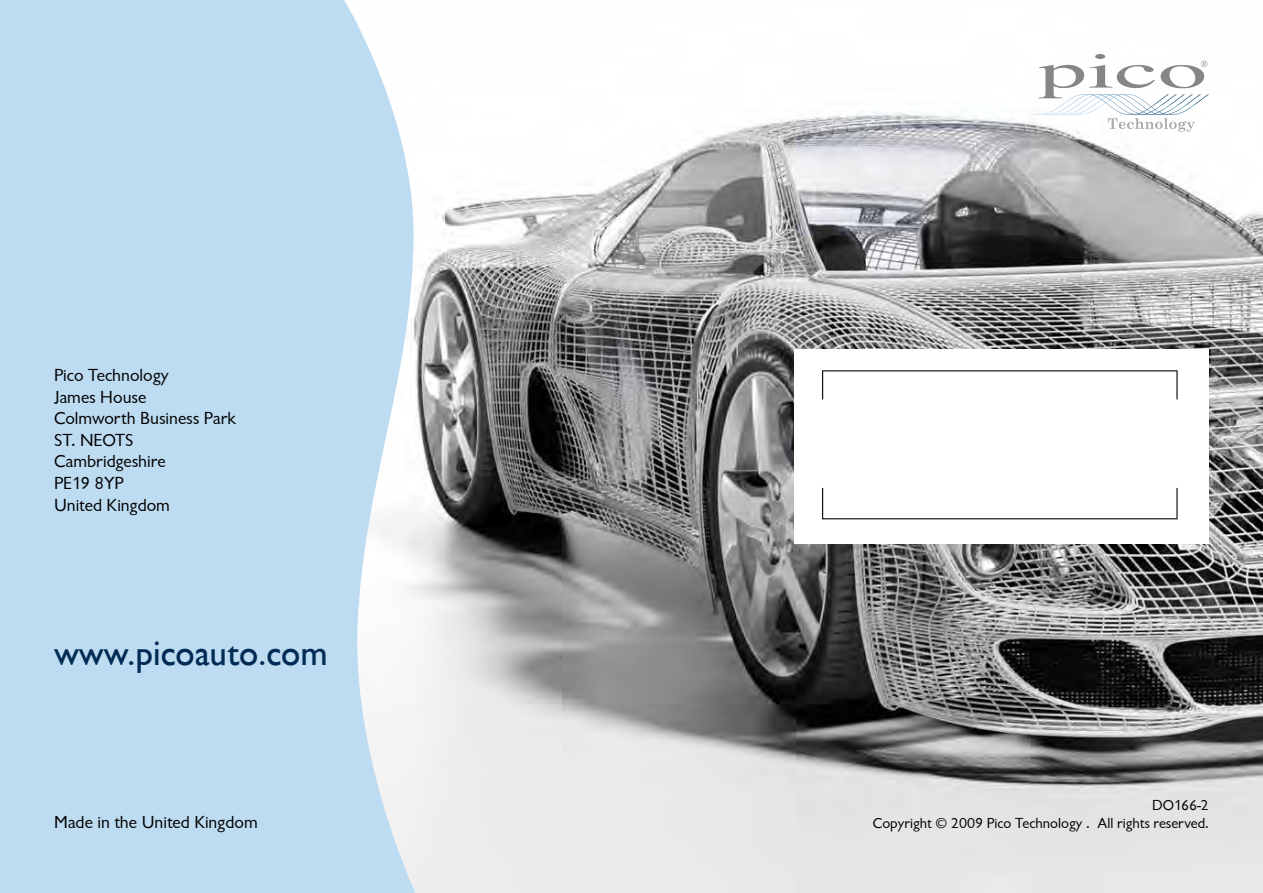
<style>
.page{position:relative;width:1263px;height:893px;background:#fff}
.page>*{position:absolute;margin:0;border:0;box-sizing:border-box;transform-origin:0 0}
.t1{font:500 36px "Chantilly";color:#002b55}
.t2{font:18px/21.6px "Chantilly";color:#000}
.t3{font:15px/18px "Chantilly";color:#000;text-align:right}
</style>
<div class="page">
<img style="left:424px;top:112px;width:839px;height:781px">
<svg style="left:0;top:0;width:424px;height:893px;background:#c2ddf1"></svg>
<img style="left:794px;top:349px;width:415px;height:195px">
<svg style="left:1030px;top:54px;width:179px;height:78px"></svg>
<p class="t2" style="left:54px;top:365px;width:184px">Pico Technology<br>James House<br>Colmworth Business Park<br>ST. NEOTS<br>Cambridgeshire<br>PE19 8YP<br>United Kingdom</p>
<h1 class="t1" style="left:54px;top:634px;width:275px">www.picoauto.com</h1>
<p class="t2" style="left:54px;top:811px;width:205px">Made in the United Kingdom</p>
<p class="t3" style="left:873px;top:796px;width:338px">DO166-2<br>Copyright © 2009 Pico Technology . All rights reserved.</p>
</div>
